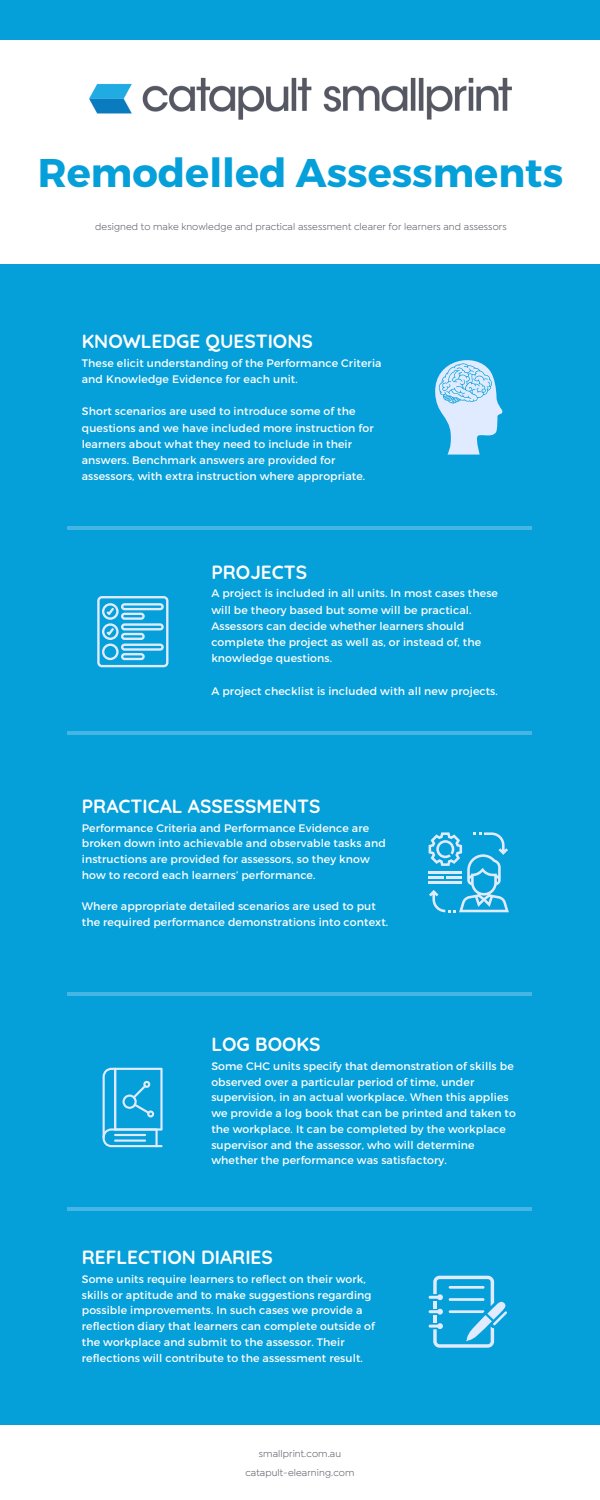
<style>
.page{position:relative;width:600px;height:1500px;background:#059fda}
.page>*{position:absolute;margin:0;border:0;box-sizing:border-box;transform-origin:0 0}
.t1{font:700 40px "Montserrat";color:#059fda}
.t2{font:700 19.1px "Quicksand";color:#fff}
.t3{font:10.9px/15.8px "Montserrat";letter-spacing:.01em;color:#fff}
.t4{font:9.9px "Goldplay";letter-spacing:.01em;color:#555962}
</style>
<div class="page">
<div style="left:0;top:40px;width:600px;height:223px;background:#fff"></div>
<hr style="left:67px;top:526px;width:465px;height:4px;background:#45b5e4">
<hr style="left:67px;top:732px;width:465px;height:3px;background:#e1ebff">
<hr style="left:67px;top:992px;width:465px;height:4px;background:#45b5e4">
<hr style="left:67px;top:1207px;width:465px;height:3px;background:#e1ebff">
<img style="left:89px;top:77px;width:423px;height:43px">
<svg style="left:435px;top:360px;width:68px;height:95px"></svg>
<svg style="left:97px;top:596px;width:71px;height:71px"></svg>
<svg style="left:429px;top:832px;width:80px;height:80px"></svg>
<svg style="left:103px;top:1068px;width:60px;height:79px"></svg>
<svg style="left:429px;top:1276px;width:78px;height:72px"></svg>
<div style="left:0;top:1425px;width:600px;height:75px;background:#fff"></div>
<p class="t1" style="left:38px;top:147px;width:527px">Remodelled Assessments</p>
<p class="t4" style="left:95px;top:220px;width:413px">designed to make knowledge and practical assessment clearer for learners and assessors</p>
<p class="t2" style="left:82px;top:329px;width:233px">KNOWLEDGE QUESTIONS</p>
<p class="t3" style="left:82px;top:354px;width:301px;line-height:16.3px">These elicit understanding of the Performance Criteria and Knowledge Evidence for each unit.</p>
<p class="t3" style="left:82px;top:403px;width:293px;line-height:16.3px">Short scenarios are used to introduce some of the questions and we have included more instruction for learners about what they need to include in their answers. Benchmark answers are provided for assessors, with extra instruction where appropriate.</p>
<p class="t2" style="left:211px;top:560px;width:97px">PROJECTS</p>
<p class="t3" style="left:211px;top:585px;width:288px;line-height:16.3px">A project is included in all units. In most cases these will be theory based but some will be practical.<br>Assessors can decide whether learners should complete the project as well as, or instead of, the knowledge questions.</p>
<p class="t3" style="left:211px;top:683px;width:288px">A project checklist is included with all new projects.</p>
<p class="t2" style="left:82px;top:794px;width:240px">PRACTICAL ASSESSMENTS</p>
<p class="t3" style="left:82px;top:819px;width:305px">Performance Criteria and Performance Evidence are broken down into achievable and observable tasks and instructions are provided for assessors, so they know how to record each learners’ performance.</p>
<p class="t3" style="left:82px;top:898px;width:308px">Where appropriate detailed scenarios are used to put the required performance demonstrations into context.</p>
<p class="t2" style="left:211px;top:1032px;width:111px">LOG BOOKS</p>
<p class="t3" style="left:211px;top:1058px;width:306px">Some CHC units specify that demonstration of skills be observed over a particular period of time, under supervision, in an actual workplace. When this applies we provide a log book that can be printed and taken to the workplace. It can be completed by the workplace supervisor and the assessor, who will determine whether the performance was satisfactory.</p>
<p class="t2" style="left:82px;top:1245px;width:193px">REFLECTION DIARIES</p>
<p class="t3" style="left:82px;top:1270px;width:295px">Some units require learners to reflect on their work, skills or aptitude and to make suggestions regarding possible improvements. In such cases we provide a reflection diary that learners can complete outside of the workplace and submit to the assessor. Their reflections will contribute to the assessment result.</p>
<p class="t4" style="left:259px;top:1447px;width:84px">smallprint.com.au</p>
<p class="t4" style="left:245px;top:1466px;width:111px">catapult-elearning.com</p>
</div>
